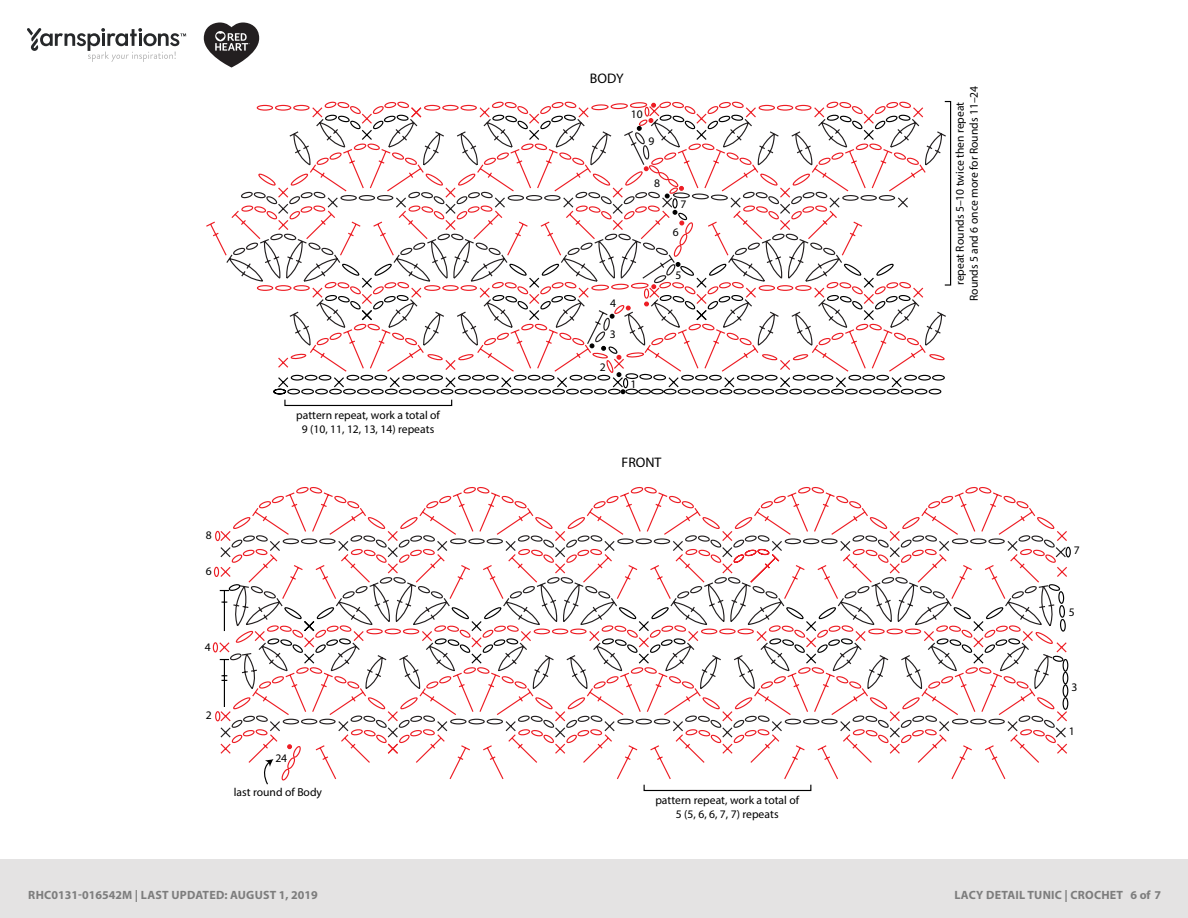
<style>
.page{position:relative;width:1188px;height:918px;background:#fff}
.page>*{position:absolute;margin:0;border:0;box-sizing:border-box;transform-origin:0 0}
.t1{font:13.95px "Myriad Pro";color:#000}
.t2{font:700 12px "Myriad Pro";letter-spacing:.02em;color:#7d7d7d}
.t3{font:11.55px/14px "Myriad Pro";color:#000;text-align:center}
</style>
<div class="page">
<div style="left:944px;top:101px;width:7px;height:185px;border:1px solid #000"></div>
<svg style="left:206px;top:100px;width:741px;height:307px"></svg>
<div style="left:1066px;top:547px;width:5px;height:10px;border:1px solid #000;border-radius:50%"></div>
<svg style="left:215px;top:487px;width:852px;height:47px"></svg>
<div style="left:644px;top:784px;width:167px;height:7px;border:1px solid #000"></div>
<svg style="left:212px;top:534px;width:857px;height:252px"></svg>
<div style="left:0;top:860px;width:1188px;height:58px;background:#e4e3e3"></div>
<svg style="left:27px;top:28px;width:159px;height:34px"></svg>
<svg style="left:204px;top:22px;width:55px;height:46px"></svg>
<p class="t3" style="left:296px;top:408px;width:145px">pattern repeat, work a total of<br>9 (10, 11, 12, 13, 14) repeats</p>
<p class="t3" style="left:206px;top:528px;width:7px">8</p>
<p class="t3" style="left:206px;top:564px;width:7px">6</p>
<p class="t3" style="left:205px;top:640px;width:7px">4</p>
<p class="t3" style="left:206px;top:708px;width:7px">2</p>
<p class="t3" style="left:275px;top:751px;width:13px">24</p>
<p class="t3" style="left:234px;top:785px;width:90px">last round of Body</p>
<p class="t1" style="left:590px;top:70px;width:35px">BODY</p>
<p class="t3" style="left:631px;top:107px;width:13px">10</p>
<p class="t3" style="left:648px;top:134px;width:7px">9</p>
<p class="t3" style="left:654px;top:176px;width:7px">8</p>
<p class="t3" style="left:680px;top:197px;width:7px">7</p>
<p class="t3" style="left:673px;top:225px;width:7px">6</p>
<p class="t3" style="left:610px;top:296px;width:7px">4</p>
<p class="t3" style="left:610px;top:327px;width:7px">3</p>
<p class="t3" style="left:600px;top:360px;width:7px">2</p>
<p class="t3" style="left:630px;top:377px;width:7px">1</p>
<p class="t3" style="left:676px;top:268px;width:7px">5</p>
<p class="t1" style="left:622px;top:453px;width:41px">FRONT</p>
<p class="t3" style="left:655px;top:793px;width:145px">pattern repeat, work a total of<br>5 (5, 6, 6, 7, 7) repeats</p>
<p class="t3" style="left:953px;top:301px;width:217px;rotate:-90deg">repeat Rounds 5–10 twice then repeat<br>Rounds 5 and 6 once more for Rounds 11–24</p>
<p class="t3" style="left:1074px;top:543px;width:7px">7</p>
<p class="t3" style="left:1069px;top:605px;width:7px">5</p>
<p class="t3" style="left:1072px;top:680px;width:7px">3</p>
<p class="t3" style="left:1069px;top:723px;width:7px">1</p>
<p class="t2" style="left:28px;top:887px;width:291px">RHC0131-016542M | LAST UPDATED: AUGUST 1, 2019</p>
<p class="t2" style="left:955px;top:887px;width:208px">LACY DETAIL TUNIC | CROCHET 6 of 7</p>
</div>
